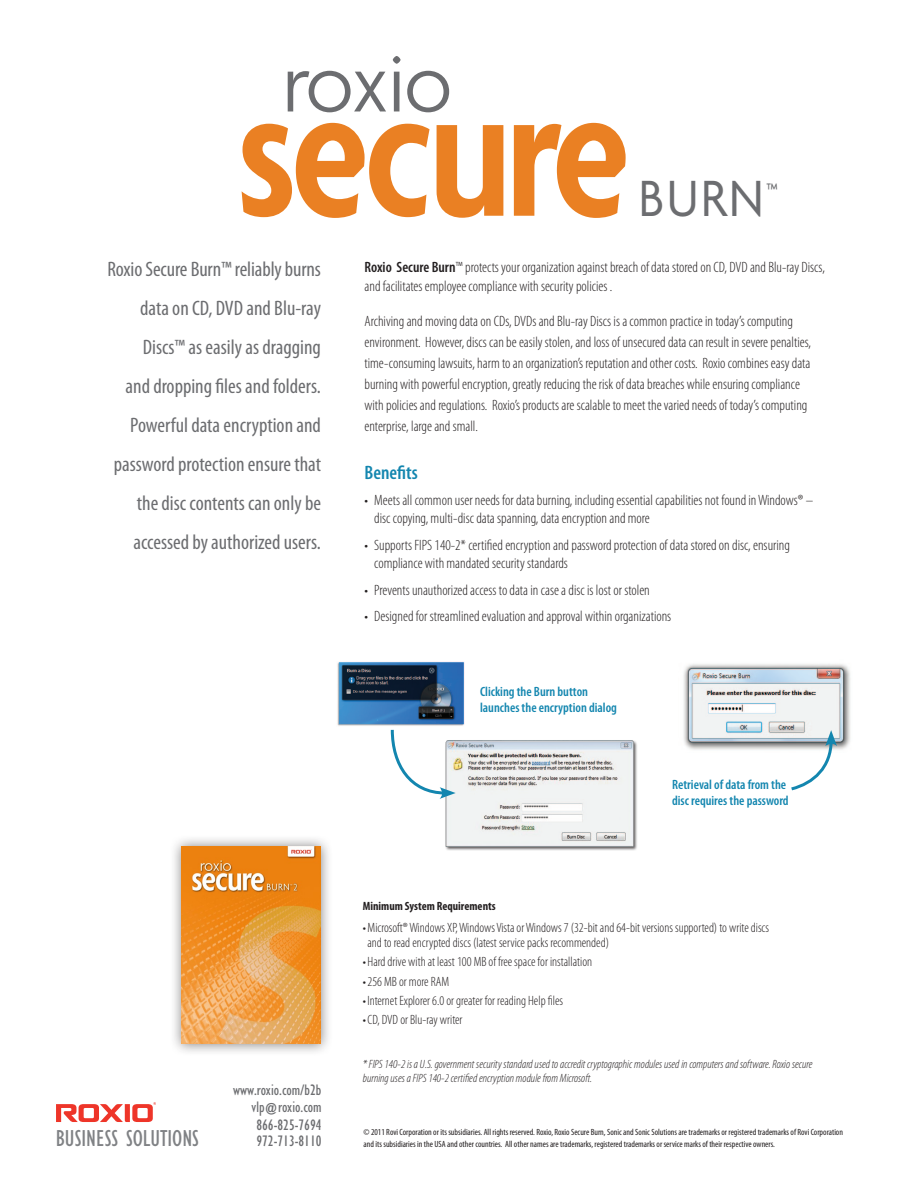
<style>
.page{position:relative;width:918px;height:1188px;background:#fff}
.page>*{position:absolute;margin:0;border:0;box-sizing:border-box;transform-origin:0 0}
.t1{font:600 condensed 200.1px "Agenda";letter-spacing:-.025em;color:#ea8023;scale:.95 1}
.t2{font:300 87.9px "Agenda";letter-spacing:-.025em;color:#6c6d70}
.t3{font:55.05px "Agenda";color:#6c6d70;scale:.9 1}
.t4{font:condensed 23.85px "Gill Sans";color:#808285}
.t5{font:condensed 21px/39px "Myriad Pro";color:#6c6d70;text-align:right}
.t6{font:600 condensed 19.5px "Myriad Pro";color:#1386af}
.t7{font:condensed 15.75px "Gill Sans";color:#6c6d70}
.t8{font:300 condensed 15px/21px "Myriad Pro";color:#231f20}
.t9{font:300 condensed 13.5px/15px "Myriad Pro";color:#231f20}
.t10{font:600 condensed 13.5px/16.2px "Myriad Pro";color:#1386af}
.t11{font:italic 300 condensed 12px/13.5px "Myriad Pro";color:#231f20}
.t12{font:700 condensed 12px "Myriad Pro";color:#231f20}
.t13{font:condensed 9px/12px "Myriad Pro";color:#231f20}
.s1{font-size:13.5px}
.s2{font-weight:600}
</style>
<div class="page">
<img style="left:337px;top:662px;width:128px;height:64px">
<div style="left:169px;top:834px;width:164px;height:222px;background:#231f20;opacity:.55"></div>
<img style="left:181px;top:846px;width:140px;height:198px">
<img style="left:445px;top:740px;width:192px;height:111px">
<img style="left:683px;top:664px;width:168px;height:86px">
<svg style="left:390px;top:729px;width:66px;height:70px"></svg>
<svg style="left:788px;top:730px;width:49px;height:61px"></svg>
<svg style="left:56px;top:1102px;width:100px;height:20px"></svg>
<p class="t2" style="left:283px;top:32px;width:171px">roxio</p>
<p class="t1" style="left:236px;top:34px;width:417px">secure</p>
<p class="t3" style="left:639px;top:165px;width:156px">BURN<sup>™</sup></p>
<p class="t5" style="left:107px;top:250px;width:215px">Roxio Secure Burn™ reliably burns data on CD, DVD and Blu-ray<br>Discs™ as easily as dragging<br>and dropping files and folders.<br>Powerful data encryption and password protection ensure that the disc contents can only be accessed by authorized users.</p>
<p class="t4" style="left:56px;top:1125px;width:145px">BUSINESS SOLUTIONS</p>
<p class="t7" style="left:233px;top:1082px;width:90px">www.roxio.com/b2b</p>
<p class="t7" style="left:252px;top:1098px;width:71px">vlp<span class="s1">@</span>roxio.com</p>
<p class="t7" style="left:256px;top:1116px;width:67px">866-825-7694</p>
<p class="t7" style="left:256px;top:1133px;width:67px">972-713-8110</p>
<p class="t8" style="left:364px;top:257px;width:462px;line-height:19.5px"><span class="s2">Roxio Secure Burn</span>™ protects your organization against breach of data stored on CD, DVD and Blu-ray Discs, and facilitates employee compliance with security policies .</p>
<p class="t8" style="left:364px;top:311px;width:448px">Archiving and moving data on CDs, DVDs and Blu-ray Discs is a common practice in today’s computing environment. However, discs can be easily stolen, and loss of unsecured data can result in severe penalties, time-consuming lawsuits, harm to an organization’s reputation and other costs. Roxio combines easy data burning with powerful encryption, greatly reducing the risk of data breaches while ensuring compliance with policies and regulations. Roxio’s products are scalable to meet the varied needs of today’s computing enterprise, large and small.</p>
<p class="t6" style="left:364px;top:462px;width:55px">Benefits</p>
<p class="t8" style="left:374px;top:492px;width:441px;line-height:18px;text-indent:-10px">• Meets all commonuser needs fordata burning, including essential capabilities not found inWindows® – disc copying, multi-disc data spanning, data encryption and more</p>
<p class="t8" style="left:374px;top:536px;width:417px;line-height:18px;text-indent:-10px">• SupportsFIPS 140-2*certifiedencryption andpassword protectionof datastored ondisc, ensuring compliance with mandated security standards</p>
<p class="t8" style="left:364px;top:579px;width:287px">• Preventsunauthorizedaccess todatain case a disc is lost or stolen</p>
<p class="t8" style="left:364px;top:606px;width:308px">• Designed for streamlined evaluation and approval within organizations</p>
<p class="t10" style="left:480px;top:683px;width:138px">Clicking the Burn button launches the encryption dialog</p>
<p class="t10" style="left:672px;top:776px;width:118px">Retrieval of data from the disc requires the password</p>
<p class="t12" style="left:363px;top:899px;width:134px">Minimum System Requirements</p>
<p class="t9" style="left:368px;top:921px;width:403px;text-indent:-5px">• Microsoft®Windows XP,WindowsVista orWindows 7(32-bit and 64-bit versions supported) to writediscs and toread encrypted discs (latest servicepacks recommended)</p>
<p class="t9" style="left:363px;top:955px;width:231px">• Harddrive with at least100 MB of freespace for installation</p>
<p class="t9" style="left:363px;top:974px;width:88px">• 256 MB or moreRAM</p>
<p class="t9" style="left:363px;top:993px;width:202px">• InternetExplorer6.0 orgreater for reading Helpfiles</p>
<p class="t9" style="left:363px;top:1013px;width:101px">• CD, DVD orBlu-ray writer</p>
<p class="t11" style="left:363px;top:1058px;width:451px">* FIPS 140-2 is a U.S. government security standard used to accredit cryptographic modules used in computers and software. Roxio secure burning uses a FIPS 140-2 certified encryption module from Microsoft.</p>
<p class="t13" style="left:364px;top:1126px;width:481px">© 2011 Rovi Corporation or its subsidiaries. All rights reserved. Roxio, Roxio Secure Burn, Sonic and Sonic Solutions are trademarks or registered trademarks of Rovi Corporation and its subsidiaries in the USA and other countries. All other names are trademarks, registered trademarks or service marks of their respective owners.</p>
</div>
